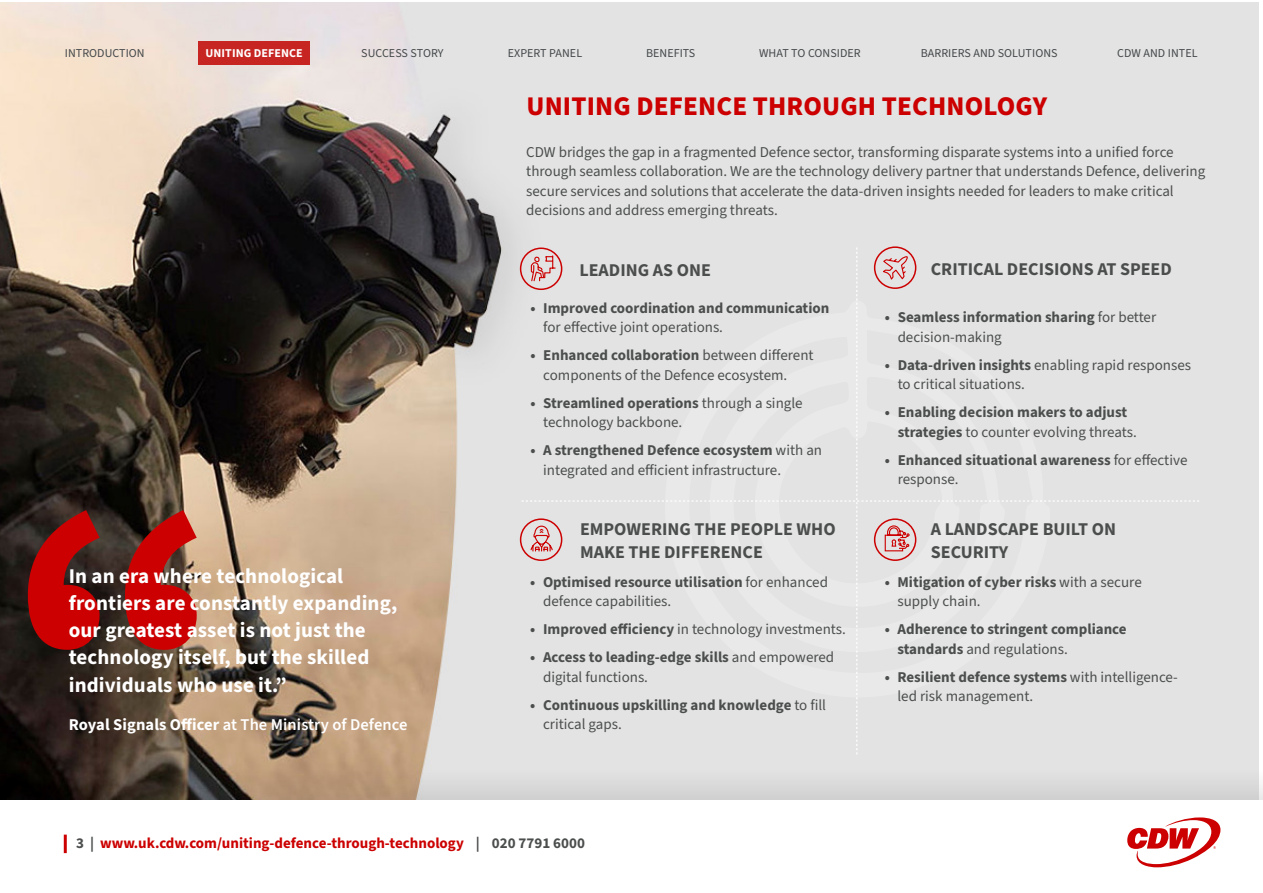
<style>
.page{position:relative;width:1263px;height:893px;background:#fff}
.page>*{position:absolute;margin:0;border:0;box-sizing:border-box;transform-origin:0 0}
.Paragraph_Title_Red_Uppercase{font:800 27px "Source Sans 3";letter-spacing:.005em;color:#c00}
.Paragraph_Title_Red_Uppercase-2{font:700 21px/27.3px "Source Sans 3";letter-spacing:.005em;color:#fff}
.Optional_Subtitle_Grey_Uppercase{font:700 18px/23.4px "Source Sans 3";color:#4c4e4e}
.Optional_Subtitle_Grey_Sentence_case{font:600 16.5px "Source Sans 3";letter-spacing:.005em;color:#fff}
.Optional_Subtitle_Grey_Uppercase-2{font:15px/19.5px "Source Sans 3";color:#4c4e4e}
.t1{font:700 15px/19.5px "Source Sans 3";color:#4c4e4e}
.t2{font:700 15px "Source Sans 3";color:#c00}
.Optional_Subtitle_Grey_Sentence_case-2{font:12px "Source Sans 3";letter-spacing:.005em;color:#44484a}
.Optional_Subtitle_Grey_Sentence_case-3{font:700 12px "Source Sans 3";letter-spacing:.005em;color:#fff}
.s1{font-weight:700}
.s2{font-weight:400}
.s3{color:#4c4e4e}
</style>
<div class="page">
<img style="left:0;top:2px;width:1259px;height:767px">
<svg style="left:0;top:769px;width:1263px;height:31px;background:#b3ada7"></svg>
<div style="left:520px;top:247px;width:42px;height:43px;border:2px solid #c00;border-radius:50%"></div>
<div style="left:520px;top:518px;width:42px;height:43px;border:2px solid #c00;border-radius:50%"></div>
<div style="left:874px;top:246px;width:42px;height:43px;border:2px solid #c00;border-radius:50%"></div>
<div style="left:521px;top:247px;width:678px;height:508px;background:#e3e3e3"></div>
<svg style="left:28px;top:510px;width:169px;height:140px;background:#8d1915"></svg>
<svg style="left:1127px;top:817px;width:93px;height:50px"></svg>
<hr style="left:64px;top:835px;width:3px;height:18px;background:#c00">
<div style="left:199px;top:41px;width:111px;height:23px;background:#c62521"></div>
<p class="Optional_Subtitle_Grey_Sentence_case-2" style="left:65px;top:45px;width:81px">INTRODUCTION</p>
<p class="Optional_Subtitle_Grey_Sentence_case-3" style="left:206px;top:45px;width:99px">UNITING DEFENCE</p>
<p class="Optional_Subtitle_Grey_Sentence_case-2" style="left:361px;top:45px;width:84px">SUCCESS STORY</p>
<p class="Optional_Subtitle_Grey_Sentence_case-2" style="left:508px;top:45px;width:76px">EXPERT PANEL</p>
<p class="Optional_Subtitle_Grey_Sentence_case-2" style="left:646px;top:45px;width:51px">BENEFITS</p>
<p class="Optional_Subtitle_Grey_Sentence_case-2" style="left:759px;top:45px;width:103px">WHAT TO CONSIDER</p>
<p class="Optional_Subtitle_Grey_Sentence_case-2" style="left:921px;top:45px;width:138px">BARRIERS AND SOLUTIONS</p>
<p class="Optional_Subtitle_Grey_Sentence_case-2" style="left:1117px;top:45px;width:82px">CDW AND INTEL</p>
<p class="Paragraph_Title_Red_Uppercase" style="left:527px;top:88px;width:522px">UNITING DEFENCE THROUGH TECHNOLOGY</p>
<p class="Optional_Subtitle_Grey_Uppercase-2" style="left:526px;top:142px;width:680px">CDW bridges the gap in a fragmented Defence sector, transforming disparate systems into a unified force through seamless collaboration. We are the technology delivery partner that understands Defence, delivering secure services and solutions that accelerate the data-driven insights needed for leaders to make critical decisions and address emerging threats.</p>
<p class="Optional_Subtitle_Grey_Uppercase" style="left:579px;top:259px;width:133px">LEADING AS ONE</p>
<p class="Optional_Subtitle_Grey_Uppercase" style="left:931px;top:258px;width:243px">CRITICAL DECISIONS AT SPEED</p>
<p class="Paragraph_Title_Red_Uppercase-2" style="left:69px;top:563px;width:330px">In an era where technological frontiers are constantly expanding, our greatest asset is not just the technology itself, but the skilled individuals who use it.”</p>
<p class="Optional_Subtitle_Grey_Sentence_case" style="left:69px;top:714px;width:340px"><span class="s1">Royal Signals Officer</span> at The Ministry of Defence</p>
<p class="t1" style="left:543px;top:298px;width:288px;text-indent:-13px">• Improved coordination and communication <span class="s2">for effective joint operations.</span></p>
<p class="Optional_Subtitle_Grey_Uppercase-2" style="left:543px;top:346px;width:272px;text-indent:-13px"><span class="s1">• Enhanced collaboration</span> between different components of the Defence ecosystem.</p>
<p class="Optional_Subtitle_Grey_Uppercase-2" style="left:543px;top:393px;width:261px;text-indent:-13px"><span class="s1">• Streamlined operations</span> through a single technology backbone.</p>
<p class="Optional_Subtitle_Grey_Uppercase-2" style="left:543px;top:441px;width:280px;text-indent:-13px"><span class="s1">• A strengthened Defence ecosystem</span> with an integrated and efficient infrastructure.</p>
<p class="Optional_Subtitle_Grey_Uppercase" style="left:580px;top:518px;width:257px">EMPOWERING THE PEOPLE WHO<br>MAKE THE DIFFERENCE</p>
<p class="Optional_Subtitle_Grey_Uppercase-2" style="left:543px;top:572px;width:286px;text-indent:-13px"><span class="s1">• Optimised resource utilisation</span> for enhanced defence capabilities.</p>
<p class="Optional_Subtitle_Grey_Uppercase-2" style="left:530px;top:620px;width:317px"><span class="s1">• Improved efficiency</span> in technology investments.</p>
<p class="Optional_Subtitle_Grey_Uppercase-2" style="left:543px;top:648px;width:293px;text-indent:-13px"><span class="s1">• Access to leading-edge skills</span> and empowered digital functions.</p>
<p class="t1" style="left:543px;top:695px;width:285px;text-indent:-13px">• Continuous upskilling and knowledge <span class="s2">to fill critical gaps.</span></p>
<p class="t1" style="left:898px;top:308px;width:260px;text-indent:-13px">• Seamless information sharing <span class="s2">for better decision-making</span></p>
<p class="Optional_Subtitle_Grey_Uppercase-2" style="left:898px;top:355px;width:295px;text-indent:-13px"><span class="s1">• Data-driven insights</span> enabling rapid responses to critical situations.</p>
<p class="t1" style="left:898px;top:403px;width:241px;text-indent:-13px">• Enabling decision makers to adjust strategies <span class="s2">to counter evolving threats.</span></p>
<p class="t1" style="left:898px;top:450px;width:291px;text-indent:-13px">• Enhanced situational awareness <span class="s2">for effective response.</span></p>
<p class="Optional_Subtitle_Grey_Uppercase" style="left:931px;top:518px;width:187px">A LANDSCAPE BUILT ON<br>SECURITY</p>
<p class="t1" style="left:897px;top:572px;width:246px;text-indent:-13px">• Mitigation of cyber risks <span class="s2">with a secure supply chain.</span></p>
<p class="t1" style="left:897px;top:620px;width:231px;text-indent:-13px">• Adherence to stringent compliance standards <span class="s2">and regulations.</span></p>
<p class="Optional_Subtitle_Grey_Uppercase-2" style="left:897px;top:667px;width:282px;text-indent:-13px"><span class="s1">• Resilient defence systems</span> with intelligence&shy;led risk management.</p>
<p class="t2" style="left:76px;top:833px;width:510px"><span class="s3">3 |</span> www.uk.cdw.com/uniting-defence-through-technology <span class="s3">| 020 7791 6000</span></p>
</div>
